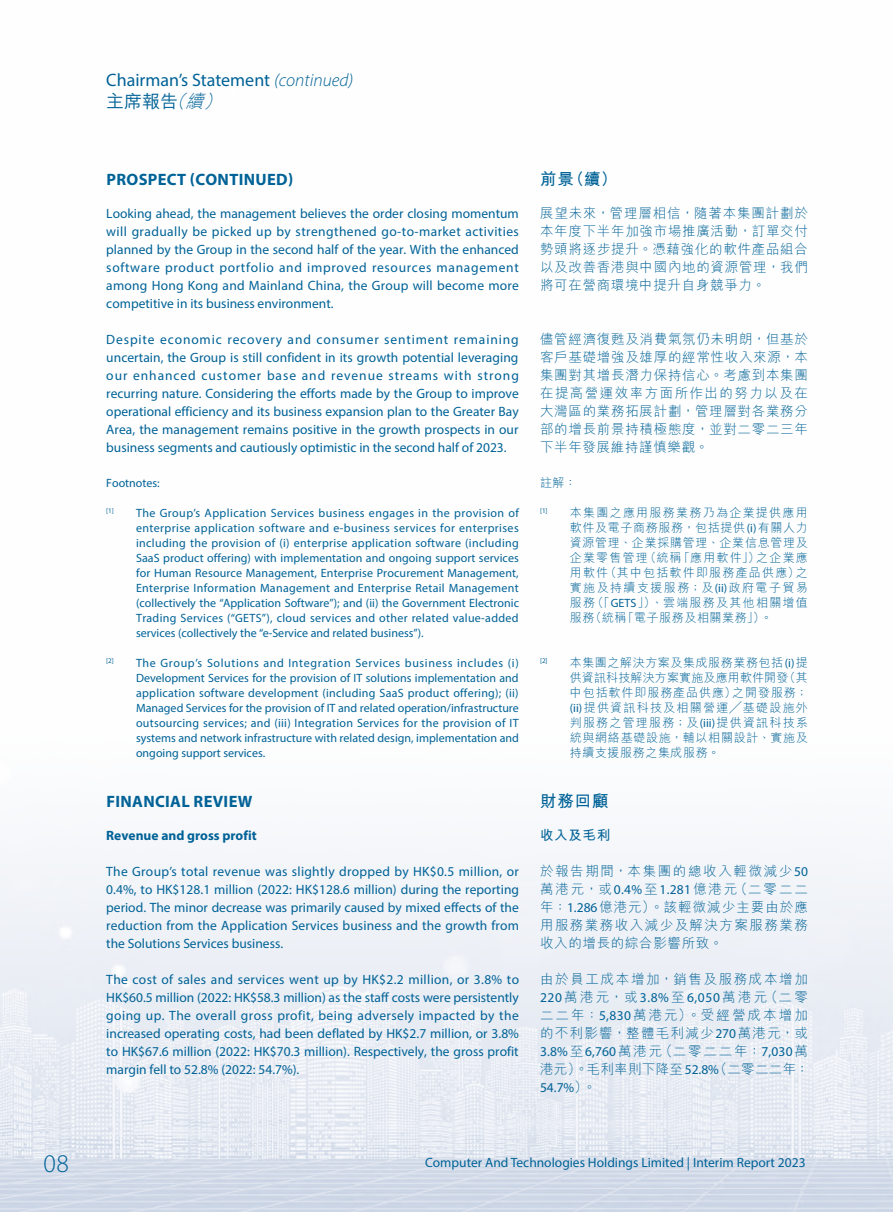
<style>
.page{position:relative;width:893px;height:1212px;background:#fff}
.page>*{position:absolute;margin:0;border:0;box-sizing:border-box;transform-origin:0 0}
.t1{font:300 25.5px "Myriad Pro";color:#006297}
.t2{font:18px "Myriad Pro";color:#006297}
.t3{font:500 18px "M Hei HK";color:#006297}
.t4{font:700 16.5px "Myriad Pro";letter-spacing:.02em;color:#006297}
.t5{font:700 16.5px "M Hei HK";letter-spacing:.05em;color:#006297}
.t6{font:13.5px/18px "Myriad Pro";color:#006297;text-align:justify}
.t7{font:300 13.5px/18px "M Hei HK";letter-spacing:.055em;color:#006297;text-align:justify}
.t8{font:300 13.5px/18px "M Hei HK";letter-spacing:.095em;color:#006297}
.t9{font:300 13.5px "M Hei HK";letter-spacing:.025em;color:#006297}
.t10{font:700 13.5px "Myriad Pro";color:#006297}
.t11{font:300 13.5px "M Hei HK";letter-spacing:.125em;color:#006297}
.t12{font:700 13.5px "M Hei HK";letter-spacing:.05em;color:#006297}
.t13{font:12px/15px "Myriad Pro";color:#006297;text-align:justify}
.t14{font:300 12px/15px "M Hei HK";letter-spacing:.1em;color:#006297;text-align:justify}
.t15{font:7.05px "Myriad Pro";color:#006297}
.s1{font-weight:300;font-style:italic}
.s2{font-family:"Myriad Pro";font-weight:400}
.s3{font-family:"M Hei HK";font-weight:300}
</style>
<div class="page">
<img style="left:0;top:848px;width:893px;height:364px">
<h2 class="t2" style="left:106px;top:69px;width:249px">Chairman’s Statement <span class="s1">(continued)</span></h2>
<h2 class="t3" style="left:106px;top:88px;width:121px">主席報告<span class="s1">（續）</span></h2>
<p class="t4" style="left:106px;top:168px;width:188px">PROSPECT (CONTINUED)</p>
<p class="t6" style="left:106px;top:204px;width:414px">Looking ahead, the management believes the order closing momentum will gradually be picked up by strengthened go-to-market activities planned by the Group in the second half of the year. With the enhanced software product portfolio and improved resources management among Hong Kong and Mainland China, the Group will become more competitive in its business environment.</p>
<p class="t6" style="left:106px;top:330px;width:414px">Despite economic recovery and consumer sentiment remaining uncertain, the Group is still confident in its growth potential leveraging our enhanced customer base and revenue streams with strong recurring nature. Considering the efforts made by the Group to improve operational efficiency and its business expansion plan to the Greater Bay Area, the management remains positive in the growth prospects in our business segments and cautiously optimistic in the second half of 2023.</p>
<p class="t13" style="left:106px;top:475px;width:55px">Footnotes:</p>
<p class="t15" style="left:106px;top:506px;width:9px">[1]</p>
<p class="t13" style="left:136px;top:505px;width:384px">The Group’s Application Services business engages in the provision of enterprise application software and e-business services for enterprises including the provision of (i) enterprise application software (including SaaS product offering) with implementation and ongoing support services for Human Resource Management, Enterprise Procurement Management, Enterprise Information Management and Enterprise Retail Management (collectively the “Application Software”); and (ii) the Government Electronic Trading Services (“GETS”), cloud services and other related value-added services (collectively the “e-Service and related business”).</p>
<p class="t15" style="left:106px;top:656px;width:9px">[2]</p>
<p class="t13" style="left:136px;top:655px;width:384px">The Group’s Solutions and Integration Services business includes (i)<br>Development Services for the provision of IT solutions implementation and application software development (including SaaS product offering); (ii)<br>Managed Services for the provision of IT and related operation/infrastructure outsourcing services; and (iii) Integration Services for the provision of IT systems and network infrastructure with related design, implementation and ongoing support services.</p>
<p class="t4" style="left:106px;top:790px;width:147px">FINANCIAL REVIEW</p>
<p class="t10" style="left:106px;top:827px;width:152px">Revenue and gross profit</p>
<p class="t6" style="left:106px;top:862px;width:414px">The Group’s total revenue was slightly dropped by HK$0.5 million, or 0.4%, to HK$128.1 million (2022: HK$128.6 million) during the reporting period. The minor decrease was primarily caused by mixed effects of the reduction from the Application Services business and the growth from the Solutions Services business.</p>
<p class="t6" style="left:106px;top:970px;width:414px">The cost of sales and services went up by HK$2.2 million, or 3.8% to HK$60.5 million (2022: HK$58.3 million) as the staff costs were persistently going up. The overall gross profit, being adversely impacted by the increased operating costs, had been deflated by HK$2.7 million, or 3.8% to HK$67.6 million (2022: HK$70.3 million). Respectively, the gross profit margin fell to 52.8% (2022: 54.7%).</p>
<p class="t5" style="left:540px;top:167px;width:79px">前景（續）</p>
<p class="t7" style="left:540px;top:204px;width:269px">展望未來，管理層相信，隨著本集團計劃於本年度下半年加強市場推廣活動，訂單交付勢頭將逐步提升。憑藉強化的軟件產品組合以及改善香港與中國內地的資源管理，我們將可在營商環境中提升自身競爭力。</p>
<p class="t7" style="left:540px;top:330px;width:269px">儘管經濟復甦及消費氣氛仍未明朗，但基於客戶基礎增強及雄厚的經常性收入來源，本集團對其增長潛力保持信心。考慮到本集團在提高營運效率方面所作出的努力以及在大灣區的業務拓展計劃，管理層對各業務分部的增長前景持積極態度，並對二零二三年下半年發展維持謹慎樂觀。</p>
<p class="t14" style="left:540px;top:475px;width:38px">註解：</p>
<p class="t15" style="left:540px;top:506px;width:9px">[1]</p>
<p class="t14" style="left:570px;top:505px;width:240px">本集團之應用服務業務乃為企業提供應用軟件及電子商務服務，包括提供<span class="s2">(i)</span>有關人力資源管理、企業採購管理、企業信息管理及企業零售管理（統稱「應用軟件」）之企業應用軟件（其中包括軟件即服務產品供應）之實施及持續支援服務；及<span class="s2">(ii)</span>政府電子貿易服務（「<span class="s2">GETS</span>」）、雲端服務及其他相關增值服務（統稱「電子服務及相關業務」）。</p>
<p class="t15" style="left:540px;top:656px;width:9px">[2]</p>
<p class="t14" style="left:570px;top:655px;width:240px">本集團之解決方案及集成服務業務包括<span class="s2">(i)</span>提供資訊科技解決方案實施及應用軟件開發（其中包括軟件即服務產品供應）之開發服務；<span class="s2">(ii)</span>提供資訊科技及相關營運╱基礎設施外判服務之管理服務；及<span class="s2">(iii)</span>提供資訊科技系統與網絡基礎設施，輔以相關設計、實施及持續支援服務之集成服務。</p>
<p class="t5" style="left:540px;top:789px;width:70px">財務回顧</p>
<p class="t12" style="left:540px;top:825px;width:72px">收入及毛利</p>
<p class="t7" style="left:540px;top:862px;width:269px">於報告期間，本集團的總收入輕微減少<span class="s2">50</span>萬港元，或<span class="s2">0.4%</span>至<span class="s2">1.281</span>億港元（二零二二年：<span class="s2">1.286</span>億港元）。該輕微減少主要由於應用服務業務收入減少及解決方案服務業務收入的增長的綜合影響所致。</p>
<p class="t11" style="left:540px;top:972px;width:269px">由於員工成本增加，銷售及服務成本增加</p>
<p class="t6" style="left:540px;top:988px;width:269px">220 <span class="s3">萬港元，或</span> 3.8% <span class="s3">至</span> 6,050 <span class="s3">萬港元（二零</span></p>
<p class="t8" style="left:540px;top:1006px;width:269px">二二年：<span class="s2">5,830</span>萬港元）。受經營成本增加的不利影響，整體毛利減少<span class="s2">270</span>萬港元，或</p>
<p class="t6" style="left:540px;top:1042px;width:269px">3.8%<span class="s3">至</span>6,760<span class="s3">萬港元（二零二二年：</span>7,030<span class="s3">萬</span></p>
<p class="t9" style="left:540px;top:1062px;width:270px">港元）。毛利率則下降至<span class="s2">52.8%</span>（二零二二年：</p>
<p class="t6" style="left:540px;top:1078px;width:58px">54.7%<span class="s3">）。</span></p>
<h1 class="t1" style="left:44px;top:1148px;width:27px">08</h1>
<p class="t6" style="left:425px;top:1154px;width:382px">Computer And Technologies Holdings Limited | Interim Report 2023</p>
</div>
